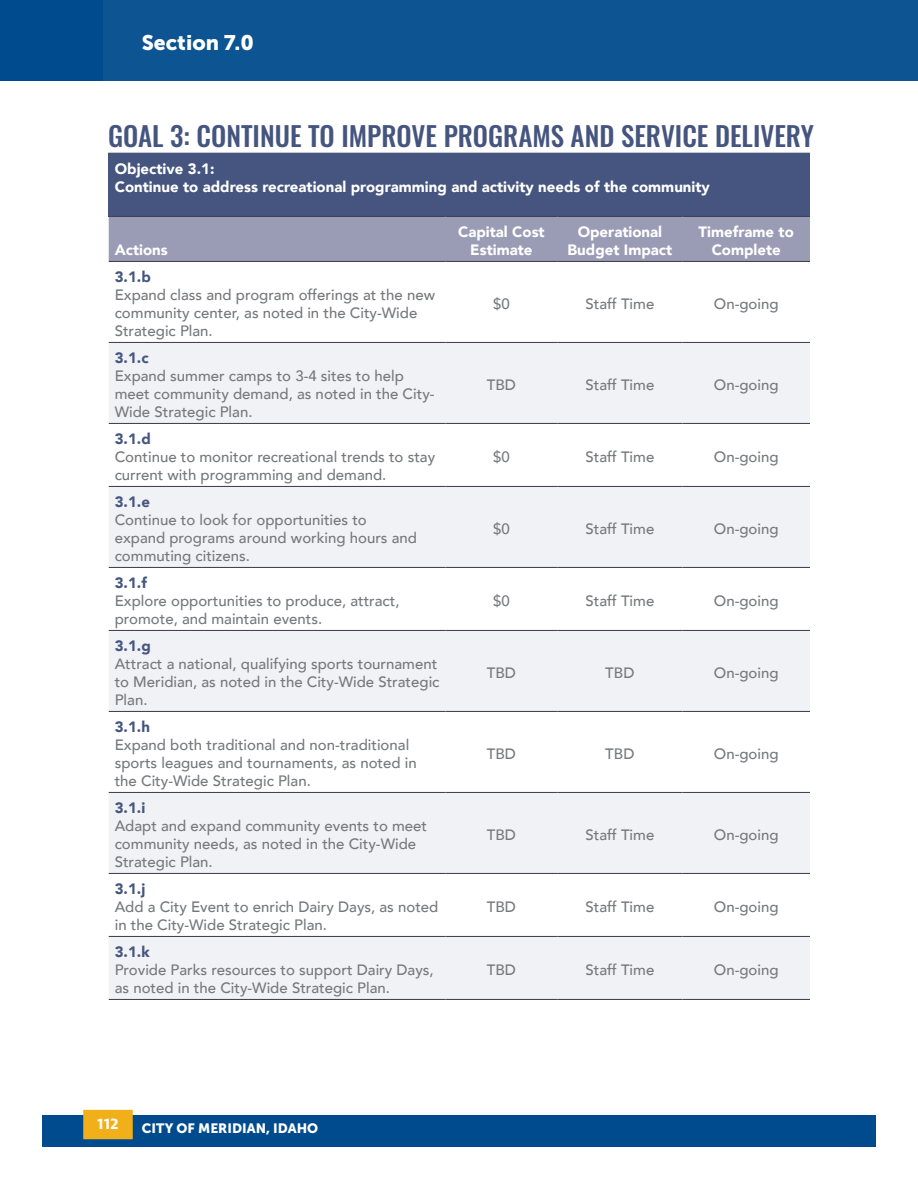
<style>
.page{position:relative;width:918px;height:1188px;background:#fff}
.page>*{position:absolute;margin:0;border:0;box-sizing:border-box;transform-origin:0 0}
.Alpha_Heading{font:500 27px "Oswald";color:#46557f}
.t1{font:21px "Museo Sans 900";color:#fff}
.t2{font:500 15px/18px "Avenir";color:#76787b}
.t3{font:900 15px/18px "Avenir";color:#fff;text-align:center}
.t4{font:900 15px "Avenir";color:#46557f}
.t5{font:700 15px "Bernina Sans";color:#fff}
.t6{font:13.5px "Museo Sans 900";color:#fff}
</style>
<div class="page">
<div style="left:103px;top:0;width:815px;height:81px;background:#0d5492"></div>
<div style="left:0;top:0;width:103px;height:81px;background:#004b8d"></div>
<div style="left:42px;top:1142px;width:834px;height:5px;background:#004b8d"></div>
<div style="left:42px;top:1115px;width:834px;height:29px;background:#004b8d"></div>
<div style="left:83px;top:1110px;width:50px;height:29px;background:#f1af1a;border:3px solid #f1af1a"></div>
<div style="left:109px;top:153px;width:701px;height:63px;background:#46557f"></div>
<div style="left:109px;top:217px;width:701px;height:44px;background:#9a9bb5"></div>
<svg style="left:109px;top:343px;width:701px;height:656px;fill:#f1f2f5"></svg>
<svg style="left:109px;top:568px;width:701px;height:224px"></svg>
<hr style="left:108px;top:154px;width:2px;height:62px;background:#46557f">
<hr style="left:108px;top:153px;width:338px;height:1px;background:#46557f">
<hr style="left:446px;top:342px;width:111px;height:1px;background:#3c374a">
<hr style="left:557px;top:342px;width:126px;height:1px;background:#3c374a">
<hr style="left:683px;top:342px;width:127px;height:1px;background:#3c374a">
<hr style="left:446px;top:423px;width:111px;height:1px;background:#3c374a">
<hr style="left:557px;top:423px;width:126px;height:1px;background:#3c374a">
<hr style="left:683px;top:423px;width:127px;height:1px;background:#3c374a">
<hr style="left:446px;top:486px;width:111px;height:1px;background:#3c374a">
<hr style="left:557px;top:486px;width:126px;height:1px;background:#3c374a">
<hr style="left:683px;top:486px;width:127px;height:1px;background:#3c374a">
<hr style="left:446px;top:567px;width:111px;height:1px;background:#3c374a">
<hr style="left:557px;top:567px;width:126px;height:1px;background:#3c374a">
<hr style="left:683px;top:567px;width:127px;height:1px;background:#3c374a">
<hr style="left:446px;top:630px;width:111px;height:1px;background:#3c374a">
<hr style="left:557px;top:630px;width:126px;height:1px;background:#3c374a">
<hr style="left:683px;top:630px;width:127px;height:1px;background:#3c374a">
<hr style="left:446px;top:711px;width:111px;height:1px;background:#3c374a">
<hr style="left:557px;top:711px;width:126px;height:1px;background:#3c374a">
<hr style="left:683px;top:711px;width:127px;height:1px;background:#3c374a">
<hr style="left:446px;top:792px;width:111px;height:1px;background:#3c374a">
<hr style="left:557px;top:792px;width:126px;height:1px;background:#3c374a">
<hr style="left:683px;top:792px;width:127px;height:1px;background:#3c374a">
<hr style="left:446px;top:873px;width:111px;height:1px;background:#3c374a">
<hr style="left:557px;top:873px;width:126px;height:1px;background:#3c374a">
<hr style="left:683px;top:873px;width:127px;height:1px;background:#3c374a">
<hr style="left:446px;top:936px;width:111px;height:1px;background:#3c374a">
<hr style="left:557px;top:936px;width:126px;height:1px;background:#3c374a">
<hr style="left:683px;top:936px;width:127px;height:1px;background:#3c374a">
<hr style="left:446px;top:999px;width:111px;height:1px;background:#3c374a">
<hr style="left:557px;top:999px;width:126px;height:1px;background:#3c374a">
<hr style="left:683px;top:999px;width:127px;height:1px;background:#3c374a">
<hr style="left:109px;top:936px;width:337px;height:1px;background:#3c374a">
<hr style="left:109px;top:999px;width:337px;height:1px;background:#3c374a">
<hr style="left:109px;top:792px;width:337px;height:1px;background:#3c374a">
<hr style="left:109px;top:873px;width:337px;height:1px;background:#3c374a">
<hr style="left:109px;top:630px;width:337px;height:1px;background:#3c374a">
<hr style="left:109px;top:711px;width:337px;height:1px;background:#3c374a">
<hr style="left:109px;top:486px;width:337px;height:1px;background:#3c374a">
<hr style="left:109px;top:567px;width:337px;height:1px;background:#3c374a">
<hr style="left:109px;top:342px;width:337px;height:1px;background:#3c374a">
<hr style="left:109px;top:423px;width:337px;height:1px;background:#3c374a">
<hr style="left:108px;top:216px;width:338px;height:1px;background:#3c374a">
<hr style="left:446px;top:216px;width:111px;height:1px;background:#3c374a">
<hr style="left:557px;top:216px;width:126px;height:1px;background:#3c374a">
<hr style="left:683px;top:216px;width:127px;height:1px;background:#3c374a">
<hr style="left:109px;top:261px;width:337px;height:1px;background:#3c374a">
<hr style="left:446px;top:261px;width:111px;height:1px;background:#3c374a">
<hr style="left:557px;top:261px;width:126px;height:1px;background:#3c374a">
<hr style="left:683px;top:261px;width:127px;height:1px;background:#3c374a">
<p class="t1" style="left:142px;top:31px;width:114px">Section 7.0</p>
<p class="Alpha_Heading" style="left:108px;top:122px;width:707px">GOAL 3: CONTINUE TO IMPROVE PROGRAMS AND SERVICE DELIVERY</p>
<p class="t3" style="left:115px;top:160px;width:101px">Objective 3.1:</p>
<p class="t3" style="left:115px;top:178px;width:597px">Continue to address recreational programming and activity needs of the community</p>
<p class="t3" style="left:115px;top:241px;width:55px">Actions</p>
<p class="t3" style="left:458px;top:223px;width:88px">Capital Cost<br>Estimate</p>
<p class="t3" style="left:568px;top:223px;width:106px">Operational<br>Budget Impact</p>
<p class="t3" style="left:699px;top:223px;width:97px">Timeframe to<br>Complete</p>
<p class="t4" style="left:115px;top:264px;width:38px">3.1.b</p>
<p class="t2" style="left:115px;top:285px;width:322px">Expand class and program offerings at the new community center, as noted in the City-Wide<br>Strategic Plan.</p>
<p class="t2" style="left:493px;top:294px;width:18px">$0</p>
<p class="t2" style="left:585px;top:294px;width:70px">Staff Time</p>
<p class="t2" style="left:714px;top:294px;width:66px">On-going</p>
<p class="t4" style="left:115px;top:345px;width:35px">3.1.c</p>
<p class="t2" style="left:115px;top:366px;width:321px">Expand summer camps to 3-4 sites to help meet community demand, as noted in the City-<br>Wide Strategic Plan.</p>
<p class="t2" style="left:487px;top:375px;width:31px">TBD</p>
<p class="t2" style="left:585px;top:375px;width:70px">Staff Time</p>
<p class="t2" style="left:714px;top:375px;width:66px">On-going</p>
<p class="t4" style="left:115px;top:426px;width:38px">3.1.d</p>
<p class="t2" style="left:115px;top:447px;width:322px">Continue to monitor recreational trends to stay current with programming and demand.</p>
<p class="t2" style="left:493px;top:447px;width:18px">$0</p>
<p class="t2" style="left:585px;top:447px;width:70px">Staff Time</p>
<p class="t2" style="left:714px;top:447px;width:66px">On-going</p>
<p class="t4" style="left:115px;top:489px;width:37px">3.1.e</p>
<p class="t2" style="left:115px;top:510px;width:304px">Continue to look for opportunities to expand programs around working hours and commuting citizens.</p>
<p class="t2" style="left:493px;top:519px;width:18px">$0</p>
<p class="t2" style="left:585px;top:519px;width:70px">Staff Time</p>
<p class="t2" style="left:714px;top:519px;width:66px">On-going</p>
<p class="t4" style="left:115px;top:570px;width:34px">3.1.f</p>
<p class="t2" style="left:115px;top:591px;width:286px">Explore opportunities to produce, attract, promote, and maintain events.</p>
<p class="t2" style="left:493px;top:591px;width:18px">$0</p>
<p class="t2" style="left:585px;top:591px;width:70px">Staff Time</p>
<p class="t2" style="left:714px;top:591px;width:66px">On-going</p>
<p class="t4" style="left:115px;top:633px;width:38px">3.1.g</p>
<p class="t2" style="left:115px;top:654px;width:326px">Attract a national, qualifying sports tournament to Meridian, as noted in the City-Wide Strategic<br>Plan.</p>
<p class="t2" style="left:487px;top:663px;width:31px">TBD</p>
<p class="t2" style="left:605px;top:663px;width:31px">TBD</p>
<p class="t2" style="left:714px;top:663px;width:66px">On-going</p>
<p class="t4" style="left:115px;top:714px;width:37px">3.1.h</p>
<p class="t2" style="left:115px;top:735px;width:304px">Expand both traditional and non-traditional sports leagues and tournaments, as noted in the City-Wide Strategic Plan.</p>
<p class="t2" style="left:487px;top:744px;width:31px">TBD</p>
<p class="t2" style="left:605px;top:744px;width:31px">TBD</p>
<p class="t2" style="left:714px;top:744px;width:66px">On-going</p>
<p class="t4" style="left:115px;top:795px;width:32px">3.1.i</p>
<p class="t2" style="left:115px;top:816px;width:314px">Adapt and expand community events to meet community needs, as noted in the City-Wide<br>Strategic Plan.</p>
<p class="t2" style="left:487px;top:825px;width:31px">TBD</p>
<p class="t2" style="left:585px;top:825px;width:70px">Staff Time</p>
<p class="t2" style="left:714px;top:825px;width:66px">On-going</p>
<p class="t4" style="left:115px;top:876px;width:32px">3.1.j</p>
<p class="t2" style="left:115px;top:897px;width:325px">Add a City Event to enrich Dairy Days, as noted in the City-Wide Strategic Plan.</p>
<p class="t2" style="left:487px;top:897px;width:31px">TBD</p>
<p class="t2" style="left:585px;top:897px;width:70px">Staff Time</p>
<p class="t2" style="left:714px;top:897px;width:66px">On-going</p>
<p class="t4" style="left:115px;top:939px;width:36px">3.1.k</p>
<p class="t2" style="left:115px;top:960px;width:321px">Provide Parks resources to support Dairy Days, as noted in the City-Wide Strategic Plan.</p>
<p class="t2" style="left:487px;top:960px;width:31px">TBD</p>
<p class="t2" style="left:585px;top:960px;width:70px">Staff Time</p>
<p class="t2" style="left:714px;top:960px;width:66px">On-going</p>
<p class="t5" style="left:97px;top:1114px;width:23px">112</p>
<p class="t6" style="left:142px;top:1121px;width:178px">CITY OF MERIDIAN, IDAHO</p>
</div>
